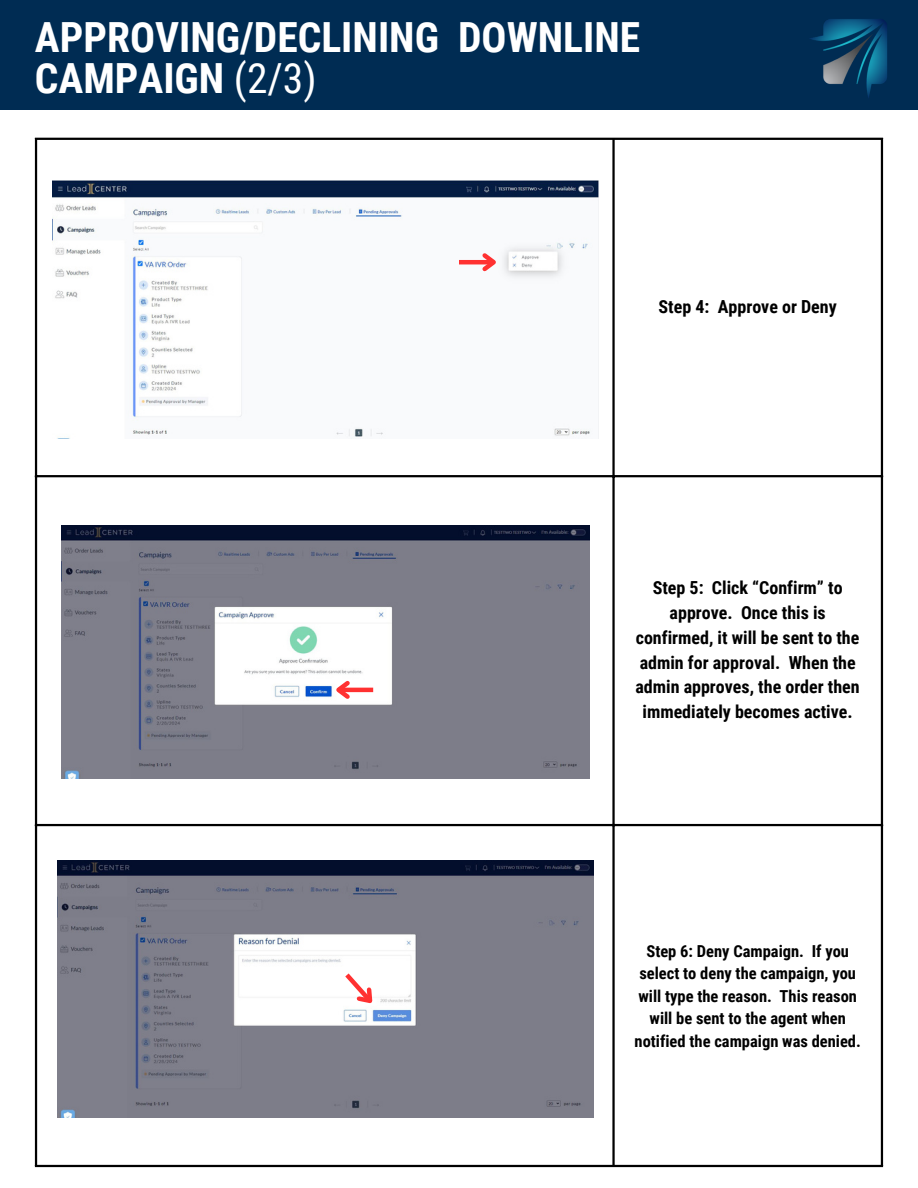
<style>
.page{position:relative;width:918px;height:1188px;background:#fff}
.page>*{position:absolute;margin:0;border:0;box-sizing:border-box;transform-origin:0 0}
.t1{font:700 41.55px/41.7px "Roboto Condensed";color:#fff}
.t2{font:700 18px/24.8px "Roboto Condensed";color:#000;text-align:center}
.t3{font:700 16.5px/22.5px "Roboto Condensed";color:#000;text-align:center}
.s1{font-weight:400}
</style>
<div class="page">
<hr style="left:35px;top:140px;width:2px;height:1025px;background:#000">
<hr style="left:612px;top:140px;width:3px;height:1025px;background:#000">
<hr style="left:881px;top:140px;width:2px;height:1025px;background:#000">
<hr style="left:35px;top:138px;width:848px;height:2px;background:#000">
<hr style="left:35px;top:475px;width:848px;height:2px;background:#000">
<hr style="left:35px;top:824px;width:848px;height:2px;background:#000">
<hr style="left:35px;top:1165px;width:848px;height:2px;background:#000">
<div style="left:0;top:0;width:918px;height:110px;background:#002c53"></div>
<img style="left:810px;top:19px;width:77px;height:79px">
<img style="left:58px;top:860px;width:535px;height:258px">
<img style="left:62px;top:526px;width:527px;height:253px">
<img style="left:53px;top:181px;width:545px;height:256px">
<hr style="left:459px;top:260px;width:35px;height:4px;background:#ff3131">
<svg style="left:478px;top:249px;width:23px;height:26px"></svg>
<hr style="left:339px;top:688px;width:34px;height:4px;background:#ff3131">
<svg style="left:331px;top:677px;width:23px;height:26px"></svg>
<svg style="left:341px;top:969px;width:44px;height:46px"></svg>
<p class="t1" style="left:35px;top:17px;width:607px">APPROVING/DECLINING DOWNLINE<br>CAMPAIGN <span class="s1">(2/3)</span></p>
<h1 class="t2" style="left:659px;top:295px;width:180px">Step 4: Approve or Deny</h1>
<p class="t2" style="left:635px;top:576px;width:226px">Step 5: Click “Confirm” to approve. Once this is confirmed, it will be sent to the admin for approval. When the admin approves, the order then immediately becomes active.</p>
<p class="t3" style="left:635px;top:940px;width:228px">Step 6: Deny Campaign. If you select to deny the campaign, you will type the reason. This reason will be sent to the agent when notified the campaign was denied.</p>
</div>
